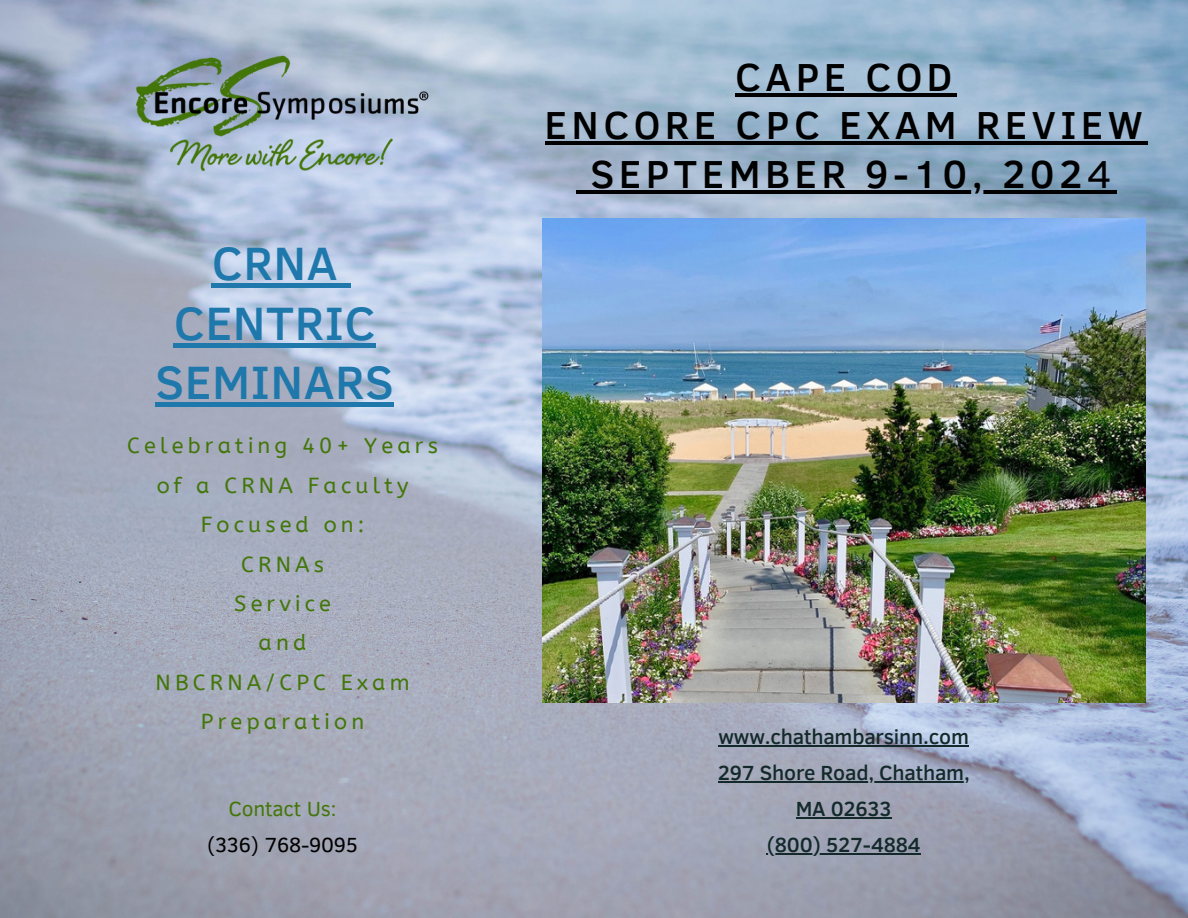
<style>
.page{position:relative;width:1188px;height:918px;background:#fff}
.page>*{position:absolute;margin:0;border:0;box-sizing:border-box;transform-origin:0 0}
.t1{font:500 48px/59.7px "Clear Sans";letter-spacing:.01em;color:#1f78ab;text-align:center}
.t2{font:500 40.05px "Clear Sans";letter-spacing:.11em;color:#000}
.t3{font:21.75px/39.3px "A Bee Zee";letter-spacing:.19em;color:#437609;text-align:center}
.t4{font:500 21px/36px "Clear Sans";letter-spacing:-.01em;color:#13292a;text-align:center}
.t5{font:21px "Clear Sans";letter-spacing:-.01em;color:#000}
.t6{font:21px "Clear Sans";letter-spacing:-.01em;color:#437609}
.s1{font-weight:400}
</style>
<div class="page">
<img style="left:0;top:0;width:1188px;height:918px">
<img style="left:542px;top:219px;width:603px;height:484px">
<hr style="left:735px;top:93px;width:222px;height:4px;background:#000">
<hr style="left:545px;top:142px;width:602px;height:3px;background:#000">
<hr style="left:576px;top:190px;width:14px;height:3px;background:#000">
<hr style="left:590px;top:190px;width:261px;height:3px;background:#000">
<hr style="left:851px;top:190px;width:236px;height:3px;background:#000">
<hr style="left:1087px;top:190px;width:29px;height:3px;background:#000">
<img style="left:122px;top:0;width:421px;height:207px">
<div style="left:212px;top:283px;width:126px;height:5px;background:#1f78ab"></div>
<div style="left:338px;top:283px;width:13px;height:5px;background:#1f78ab"></div>
<hr style="left:174px;top:343px;width:202px;height:4px;background:#1f78ab">
<hr style="left:156px;top:403px;width:238px;height:4px;background:#1f78ab">
<hr style="left:719px;top:745px;width:250px;height:1px;background:#13292a">
<hr style="left:718px;top:781px;width:252px;height:1px;background:#13292a">
<hr style="left:796px;top:817px;width:96px;height:1px;background:#13292a">
<hr style="left:767px;top:853px;width:33px;height:1px;background:#13292a">
<hr style="left:800px;top:853px;width:121px;height:1px;background:#13292a">
<h3 class="t1" style="left:156px;top:231px;width:240px">CRNA<br>CENTRIC<br>SEMINARS</h3>
<p class="t3" style="left:127px;top:427px;width:312px">Celebrating 40+ Years</p>
<p class="t3" style="left:157px;top:466px;width:253px">of a CRNA Faculty</p>
<p class="t3" style="left:201px;top:505px;width:165px">Focused on:</p>
<p class="t3" style="left:241px;top:545px;width:84px">CRNAs</p>
<p class="t3" style="left:234px;top:584px;width:98px">Service</p>
<p class="t3" style="left:259px;top:623px;width:49px">and</p>
<p class="t3" style="left:156px;top:663px;width:256px">NBCRNA/CPC Exam<br>Preparation</p>
<p class="t6" style="left:229px;top:793px;width:109px">Contact Us:</p>
<p class="t5" style="left:207px;top:829px;width:153px">(336) 768-9095</p>
<p class="t2" style="left:735px;top:48px;width:219px">CAPE COD</p>
<p class="t2" style="left:545px;top:96px;width:600px">ENCORE CPC EXAM REVIEW</p>
<p class="t2" style="left:590px;top:145px;width:257px">SEPTEMBER</p>
<h2 class="t2" style="left:865px;top:145px;width:248px">9-10, 202<span class="s1">4</span></h2>
<p class="t4" style="left:718px;top:718px;width:254px">www.chathambarsinn.com<br>297 Shore Road, Chatham,<br>MA 02633<br>(800) 527-4884</p>
</div>
